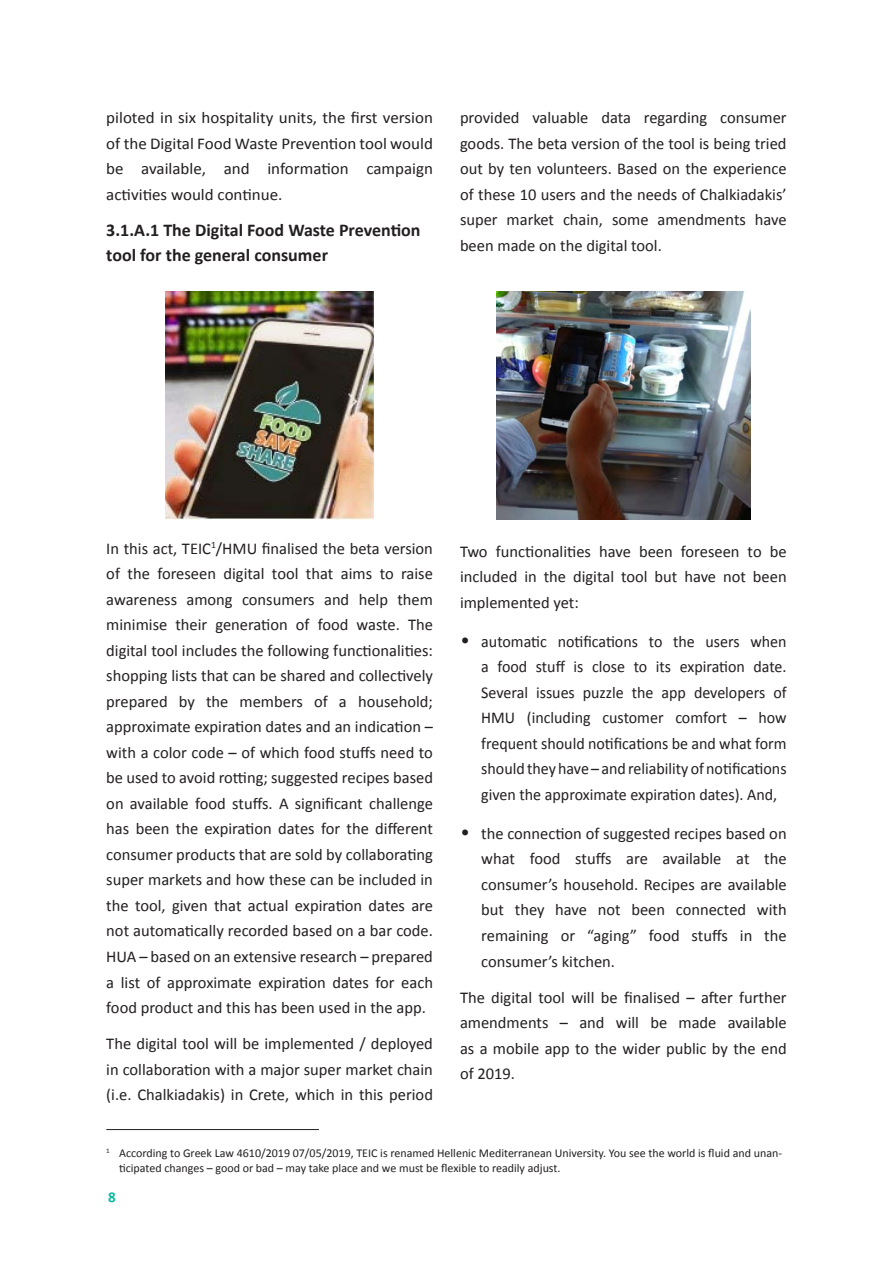
<style>
.page{position:relative;width:893px;height:1263px;background:#fff}
.page>*{position:absolute;margin:0;border:0;box-sizing:border-box;transform-origin:0 0}
.t1{font:700 18px/25.5px "Calibri";color:#231f20}
.Para{font:16.5px/25.5px "Calibri";color:#231f20;text-align:justify}
.List{font:16.5px/25.5px "Calibri";color:#231f20;text-align:justify}
.t2{font:700 15px "Calibri";color:#09b89d}
.FootnoteText{font:12px/15px "Calibri";color:#231f20}
.s1{font-weight:300;font-size:21px}
</style>
<div class="page">
<hr style="left:106px;top:1129px;width:213px;height:1px;background:#231f20">
<img style="left:166px;top:291px;width:208px;height:228px">
<img style="left:496px;top:291px;width:254px;height:228px">
<p class="Para" style="left:106px;top:105px;width:328px">piloted in six hospitality units, the first version of the Digital Food Waste Prevention tool would be available, and information campaign activities would continue.</p>
<h4 class="t1" style="left:106px;top:217px;width:316px">3.1.A.1 The Digital Food Waste Prevention tool for the general consumer</h4>
<p class="Para" style="left:460px;top:105px;width:328px">provided valuable data regarding consumer goods. The beta version of the tool is being tried out by ten volunteers. Based on the experience of these 10 users and the needs of Chalkiadakis’ super market chain, some amendments have been made on the digital tool.</p>
<p class="Para" style="left:106px;top:536px;width:328px">In this act, TEIC<sup>1</sup>/HMU finalised the beta version of the foreseen digital tool that aims to raise awareness among consumers and help them minimise their generation of food waste. The digital tool includes the following functionalities: shopping lists that can be shared and collectively prepared by the members of a household; approximate expiration dates and an indication – with a color code – of which food stuffs need to be used to avoid rotting; suggested recipes based on available food stuffs. A significant challenge has been the expiration dates for the different consumer products that are sold by collaborating super markets and how these can be included in the tool, given that actual expiration dates are not automatically recorded based on a bar code.<br>HUA – based on an extensive research – prepared a list of approximate expiration dates for each food product and this has been used in the app.</p>
<p class="Para" style="left:106px;top:1031px;width:328px">The digital tool will be implemented / deployed in collaboration with a major super market chain (i.e. Chalkiadakis) in Crete, which in this period</p>
<p class="Para" style="left:460px;top:539px;width:328px">Two functionalities have been foreseen to be included in the digital tool but have not been implemented yet:</p>
<p class="List" style="left:481px;top:629px;width:307px;text-indent:-21px"><span class="s1">•</span> automatic notifications to the users when a food stuff is close to its expiration date.<br>Several issues puzzle the app developers of HMU (including customer comfort – how frequent should notifications be and what form should they have – and reliability of notifications given the approximate expiration dates). And,</p>
<p class="List" style="left:481px;top:821px;width:307px;text-indent:-21px"><span class="s1">•</span> the connection of suggested recipes based on what food stuffs are available at the consumer’s household. Recipes are available but they have not been connected with remaining or “aging” food stuffs in the consumer’s kitchen.</p>
<p class="Para" style="left:460px;top:984px;width:328px">The digital tool will be finalised – after further amendments – and will be made available as a mobile app to the wider public by the end of 2019.</p>
<p class="FootnoteText" style="left:119px;top:1145px;width:665px;text-indent:-13px"><sup>1</sup> According to Greek Law 4610/2019 07/05/2019, TEIC is renamed Hellenic Mediterranean University. You see the world is fluid and unan&shy;ticipated changes – good or bad – may take place and we must be flexible to readily adjust.</p>
<p class="t2" style="left:108px;top:1186px;width:9px">8</p>
</div>
